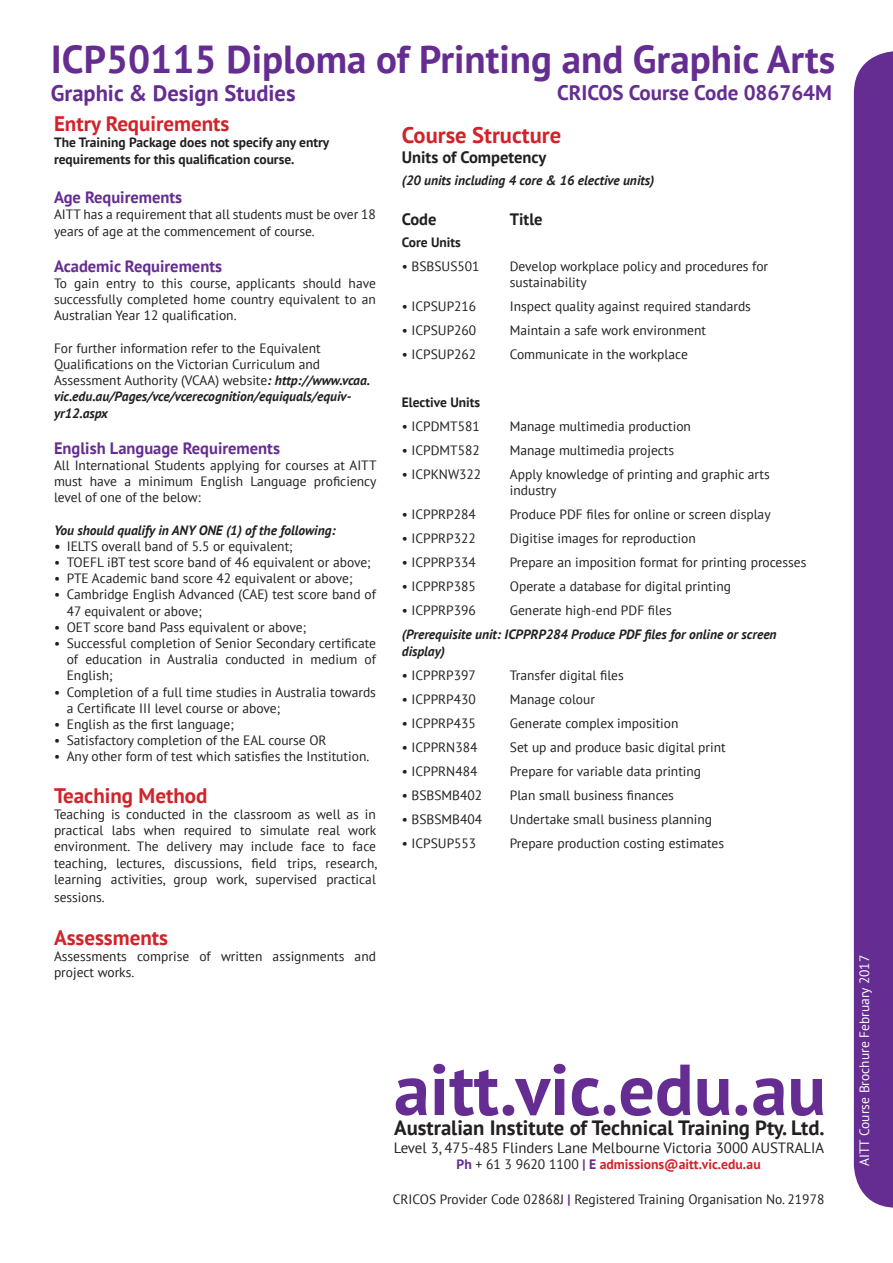
<style>
.page{position:relative;width:893px;height:1263px;background:#fff}
.page>*{position:absolute;margin:0;border:0;box-sizing:border-box;transform-origin:0 0}
.t1{font:700 72px "PT Sans";color:#652d91}
.t2{font:700 39px "PT Sans";color:#652d91}
.t3{font:700 22.5px "PT Sans";color:#652d91}
.t4{font:700 22.5px "PT Sans";color:#d1232a}
.t5{font:700 21px "PT Sans";color:#d1232a}
.t6{font:700 21px "PT Sans";color:#652d91}
.t7{font:700 20.7px "PT Sans";color:#231f20}
.t8{font:700 16.5px "PT Sans";color:#652d91}
.t9{font:700 16.5px "PT Sans";color:#231f20}
.t10{font:14.85px "PT Sans";color:#231f20}
.t11{font:700 13.65px "PT Sans";color:#d1232a}
.t12{font:13.5px/16.2px "PT Sans";color:#231f20}
.t13{font:italic 700 13.5px/16.2px "PT Sans";color:#231f20}
.t14{font:700 13.5px/16.2px "PT Sans";color:#231f20}
.t15{font:13.5px "PT Sans";color:#fff}
.s1{font-weight:700;font-style:italic}
.s2{color:#652d91}
.s3{font-weight:400;color:#231f20}
.s4{font-weight:700;font-size:13.65px;color:#652d91}
</style>
<div class="page">
<div style="left:854px;top:51px;width:39px;height:1157px;background:#652d91"></div>
<p class="t2" style="left:51px;top:33px;width:786px">ICP50115 Diploma of Printing and Graphic Arts</p>
<p class="t6" style="left:557px;top:79px;width:276px">CRICOS Course Code 086764M</p>
<p class="t4" style="left:402px;top:120px;width:161px">Course Structure</p>
<p class="t9" style="left:402px;top:146px;width:146px">Units of Competency</p>
<p class="t13" style="left:402px;top:172px;width:254px">(20 units including 4 core &amp; 16 elective units)</p>
<p class="t9" style="left:402px;top:208px;width:36px">Code</p>
<p class="t9" style="left:510px;top:208px;width:34px">Title</p>
<p class="t14" style="left:402px;top:234px;width:61px">Core Units</p>
<p class="t12" style="left:402px;top:258px;width:79px">• BSBSUS501</p>
<p class="t12" style="left:510px;top:258px;width:260px">Develop workplace policy and procedures for sustainability</p>
<p class="t12" style="left:402px;top:298px;width:76px">• ICPSUP216</p>
<p class="t12" style="left:510px;top:298px;width:243px">Inspect quality against required standards</p>
<p class="t12" style="left:402px;top:322px;width:76px">• ICPSUP260</p>
<p class="t12" style="left:510px;top:322px;width:198px">Maintain a safe work environment</p>
<p class="t12" style="left:402px;top:346px;width:76px">• ICPSUP262</p>
<p class="t12" style="left:510px;top:346px;width:180px">Communicate in the workplace</p>
<p class="t14" style="left:402px;top:394px;width:80px">Elective Units</p>
<p class="t12" style="left:402px;top:418px;width:79px">• ICPDMT581</p>
<p class="t12" style="left:510px;top:418px;width:183px">Manage multimedia production</p>
<p class="t12" style="left:402px;top:442px;width:79px">• ICPDMT582</p>
<p class="t12" style="left:510px;top:442px;width:166px">Manage multimedia projects</p>
<p class="t12" style="left:402px;top:466px;width:81px">• ICPKNW322</p>
<p class="t12" style="left:510px;top:466px;width:261px">Apply knowledge of printing and graphic arts industry</p>
<p class="t12" style="left:402px;top:506px;width:76px">• ICPPRP284</p>
<p class="t12" style="left:510px;top:506px;width:262px">Produce PDF files for online or screen display</p>
<p class="t12" style="left:402px;top:530px;width:76px">• ICPPRP322</p>
<p class="t12" style="left:510px;top:530px;width:187px">Digitise images for reproduction</p>
<p class="t12" style="left:402px;top:554px;width:76px">• ICPPRP334</p>
<p class="t12" style="left:510px;top:554px;width:298px">Prepare an imposition format for printing processes</p>
<p class="t12" style="left:402px;top:578px;width:76px">• ICPPRP385</p>
<p class="t12" style="left:510px;top:578px;width:223px">Operate a database for digital printing</p>
<p class="t12" style="left:402px;top:602px;width:76px">• ICPPRP396</p>
<p class="t12" style="left:510px;top:602px;width:163px">Generate high-end PDF files</p>
<p class="t13" style="left:402px;top:626px;width:376px">(Prerequisite unit: ICPPRP284 Produce PDF files for online or screen display)</p>
<p class="t12" style="left:402px;top:666px;width:76px">• ICPPRP397</p>
<p class="t12" style="left:510px;top:666px;width:115px">Transfer digital files</p>
<p class="t12" style="left:402px;top:690px;width:76px">• ICPPRP430</p>
<p class="t12" style="left:510px;top:690px;width:87px">Manage colour</p>
<p class="t12" style="left:402px;top:714px;width:76px">• ICPPRP435</p>
<p class="t12" style="left:510px;top:714px;width:170px">Generate complex imposition</p>
<p class="t12" style="left:402px;top:738px;width:77px">• ICPPRN384</p>
<p class="t12" style="left:510px;top:738px;width:217px">Set up and produce basic digital print</p>
<p class="t12" style="left:402px;top:762px;width:77px">• ICPPRN484</p>
<p class="t12" style="left:510px;top:762px;width:193px">Prepare for variable data printing</p>
<p class="t12" style="left:402px;top:786px;width:82px">• BSBSMB402</p>
<p class="t12" style="left:510px;top:786px;width:166px">Plan small business finances</p>
<p class="t12" style="left:402px;top:810px;width:82px">• BSBSMB404</p>
<p class="t12" style="left:510px;top:810px;width:204px">Undertake small business planning</p>
<p class="t12" style="left:402px;top:834px;width:76px">• ICPSUP553</p>
<p class="t12" style="left:510px;top:834px;width:216px">Prepare production costing estimates</p>
<p class="t3" style="left:51px;top:78px;width:246px">Graphic &amp; Design Studies</p>
<p class="t5" style="left:54px;top:110px;width:177px">Entry Requirements</p>
<p class="t14" style="left:54px;top:134px;width:277px">The Training Package does not specify any entry requirements for this qualification course.</p>
<p class="t8" style="left:54px;top:186px;width:130px">Age Requirements</p>
<p class="t12" style="left:54px;top:206px;width:323px">AITT has a requirement that all students must be over 18 years of age at the commencement of course.</p>
<p class="t8" style="left:54px;top:255px;width:170px">Academic Requirements</p>
<p class="t12" style="left:54px;top:275px;width:323px;text-align:justify">To gain entry to this course, applicants should have successfully completed home country equivalent to an Australian Year 12 qualification.</p>
<p class="t12" style="left:54px;top:340px;width:318px">For further information refer to the Equivalent Qualifications on the Victorian Curriculum and Assessment Authority (VCAA) website<span class="s1">: http://www.vcaa. vic.edu.au/Pages/vce/vcerecognition/equiquals/equiv&shy;yr12.aspx</span></p>
<p class="t8" style="left:54px;top:437px;width:227px">English Language Requirements</p>
<p class="t12" style="left:54px;top:457px;width:324px;text-align:justify">All International Students applying for courses at AITT must have a minimum English Language proficiency level of one of the below:</p>
<p class="t13" style="left:54px;top:521px;width:283px">You should qualify in ANY ONE (1) of the following:</p>
<p class="t12" style="left:54px;top:538px;width:240px"><span class="s1">•</span> IELTS overall band of 5.5 or equivalent;</p>
<p class="t12" style="left:54px;top:554px;width:318px">• TOEFL iBT test score band of 46 equivalent or above;</p>
<p class="t12" style="left:54px;top:570px;width:300px">• PTE Academic band score 42 equivalent or above;</p>
<p class="t12" style="left:67px;top:586px;width:311px;text-indent:-13px">• Cambridge English Advanced (CAE) test score band of<br>47 equivalent or above;</p>
<p class="t12" style="left:54px;top:619px;width:254px">• OET score band Pass equivalent or above;</p>
<p class="t12" style="left:67px;top:635px;width:311px;text-align:justify;text-indent:-13px">• Successful completion of Senior Secondary certificate of education in Australia conducted in medium of English;</p>
<p class="t12" style="left:67px;top:683px;width:311px;text-indent:-13px">• Completion of a full time studies in Australia towards a Certificate III level course or above;</p>
<p class="t12" style="left:54px;top:716px;width:181px">• English as the first language;</p>
<p class="t12" style="left:54px;top:732px;width:274px">• Satisfactory completion of the EAL course OR</p>
<p class="t12" style="left:54px;top:748px;width:317px">• Any other form of test which satisfies the Institution.</p>
<p class="t5" style="left:54px;top:781px;width:155px">Teaching Method</p>
<p class="t12" style="left:54px;top:806px;width:325px;text-align:justify">Teaching is conducted in the classroom as well as in practical labs when required to simulate real work environment. The delivery may include face to face teaching, lectures, discussions, field trips, research, learning activities, group work, supervised practical</p>
<p class="t12" style="left:54px;top:889px;width:52px">sessions.</p>
<p class="t5" style="left:54px;top:924px;width:116px">Assessments</p>
<p class="t12" style="left:54px;top:948px;width:323px">Assessments comprise of written assignments and project works.</p>
<p class="t15" style="left:856px;top:1166px;width:213px;rotate:-90deg">AITT Course Brochure February 2017</p>
<p class="t15" style="left:850px;top:1166px;width:221px;rotate:-90deg">AITT Course Brochure December 2016</p>
<p class="t1" style="left:394px;top:1042px;width:433px">aitt.vic.edu.au</p>
<p class="t7" style="left:394px;top:1114px;width:432px">Australian Institute of Technical Training Pty. Ltd.</p>
<p class="t10" style="left:394px;top:1138px;width:432px">Level 3, 475-485 Flinders Lane Melbourne Victoria 3000 AUSTRALIA</p>
<p class="t11" style="left:457px;top:1155px;width:306px"><span class="s2">Ph</span> <span class="s3">+ 61 3 9620 1100</span> <span class="s2">| E</span> admissions@aitt.vic.edu.au</p>
<p class="t12" style="left:393px;top:1191px;width:433px">CRICOS Provider Code 02868J <span class="s4">|</span> Registered Training Organisation No. 21978</p>
</div>
